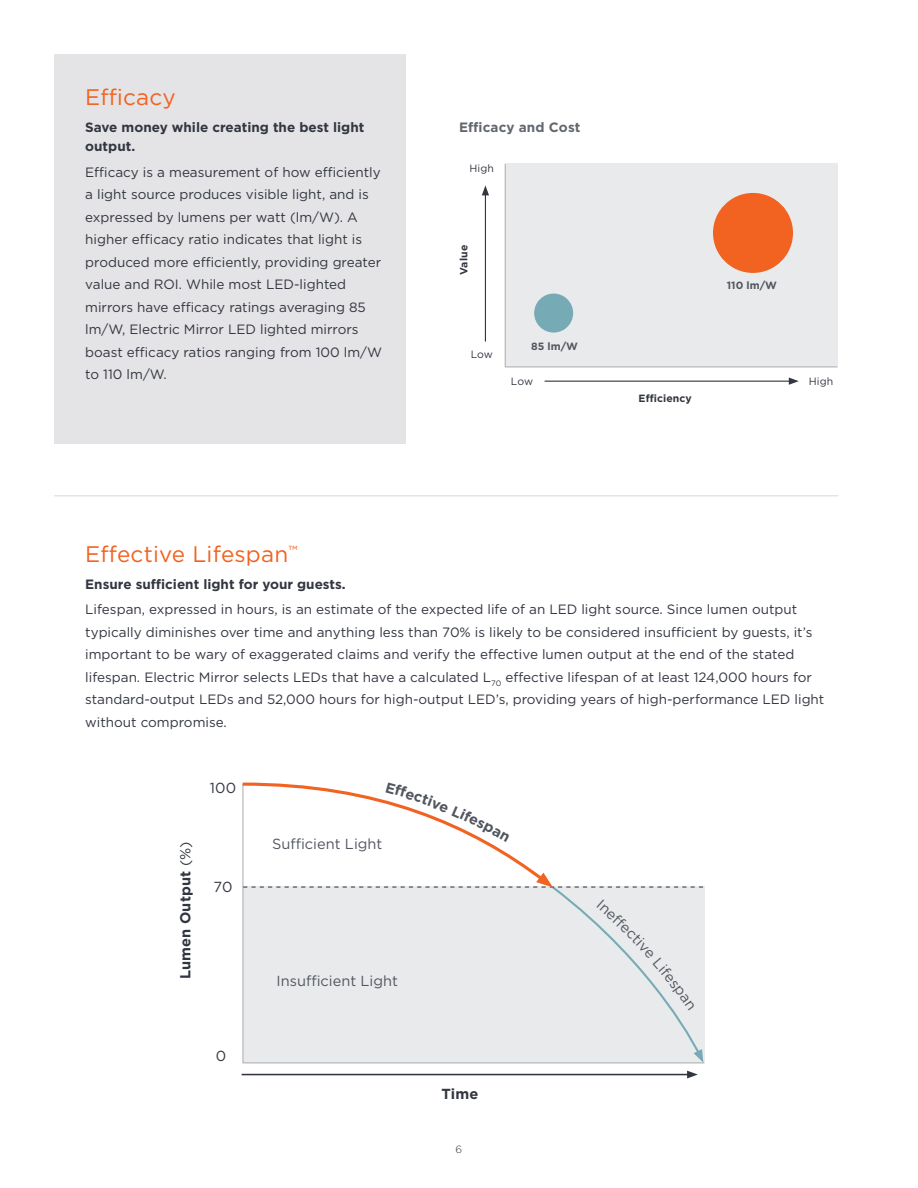
<style>
.page{position:relative;width:918px;height:1188px;background:#fff}
.page>*{position:absolute;margin:0;border:0;box-sizing:border-box;transform-origin:0 0}
.t1{font:22.5px "Gotham";letter-spacing:.01em;color:#f26221}
.t2{font:14.55px "Gotham";color:#52565f}
.t3{font:700 14.55px "Gotham";letter-spacing:.01em;color:#323640}
.t4{font:14.55px "Gotham";color:#323640}
.t5{font:13.5px/22.5px "Gotham";color:#323640}
.t6{font:700 13.5px/19.5px "Gotham";color:#323640}
.t7{font:700 13.5px "Gotham";letter-spacing:.01em;color:#62666e}
.t8{font:700 10.5px "Gotham";letter-spacing:.01em;color:#323640}
.t9{font:10.5px "Gotham";letter-spacing:.01em;color:#323640}
.t10{font:700 10.5px "Gotham";color:#52565f}
.t11{font:300 10.5px "Gotham";color:#323640}
.s1{font-weight:400}
</style>
<div class="page">
<div style="left:54px;top:54px;width:352px;height:390px;background:#e4e4e6"></div>
<hr style="left:242px;top:1074px;width:448px;height:1px;background:#323640">
<svg style="left:687px;top:1071px;width:11px;height:7px"></svg>
<hr style="left:243px;top:1063px;width:461px;height:1px;background:#aaabaf">
<div style="left:505px;top:164px;width:333px;height:203px;background:#e9eaeb"></div>
<hr style="left:505px;top:164px;width:1px;height:203px;background:#aaabaf">
<hr style="left:505px;top:367px;width:332px;height:1px;background:#aaabaf">
<div style="left:534px;top:294px;width:39px;height:39px;background:#76aab5;border-radius:50%"></div>
<div style="left:713px;top:193px;width:80px;height:80px;background:#f26221;border-radius:50%"></div>
<hr style="left:545px;top:381px;width:246px;height:1px;background:#323640">
<svg style="left:789px;top:378px;width:10px;height:7px"></svg>
<hr style="left:485px;top:193px;width:1px;height:149px;background:#323640">
<svg style="left:482px;top:185px;width:7px;height:10px"></svg>
<hr style="left:54px;top:495px;width:784px;height:1px;background:#e4e4e6">
<svg style="left:242px;top:782px;width:461px;height:281px"></svg>
<p class="t1" style="left:85px;top:83px;width:92px">Efficacy</p>
<p class="t6" style="left:85px;top:117px;width:281px">Save money while creating the best light output.</p>
<p class="t5" style="left:85px;top:160px;width:298px">Efficacy is a measurement of how efficiently a light source produces visible light, and is expressed by lumens per watt (lm/W). A higher efficacy ratio indicates that light is produced more efficiently, providing greater value and ROI. While most LED-lighted mirrors have efficacy ratings averaging 85 lm/W, Electric Mirror LED lighted mirrors boast efficacy ratios ranging from 100 lm/W to 110 lm/W.</p>
<p class="t7" style="left:459px;top:118px;width:123px">Efficacy and Cost</p>
<p class="t9" style="left:470px;top:161px;width:26px">High</p>
<p class="t8" style="left:457px;top:275px;width:31px;rotate:-90deg">Value</p>
<p class="t10" style="left:727px;top:278px;width:52px">110 lm/W</p>
<p class="t9" style="left:471px;top:348px;width:24px">Low</p>
<p class="t10" style="left:531px;top:339px;width:48px">85 lm/W</p>
<p class="t9" style="left:511px;top:374px;width:24px">Low</p>
<p class="t9" style="left:809px;top:374px;width:26px">High</p>
<p class="t8" style="left:639px;top:391px;width:55px">Efficiency</p>
<p class="t1" style="left:85px;top:540px;width:214px">Effective Lifespan<sup>™</sup></p>
<p class="t6" style="left:85px;top:574px;width:262px">Ensure sufficient light for your guests.</p>
<p class="t5" style="left:85px;top:598px;width:741px">Lifespan, expressed in hours, is an estimate of the expected life of an LED light source. Since lumen output typically diminishes over time and anything less than 70% is likely to be considered insufficient by guests, it’s important to be wary of exaggerated claims and verify the effective lumen output at the end of the stated lifespan. Electric Mirror selects LEDs that have a calculated L<sub>70</sub> effective lifespan of at least 124,000 hours for standard-output LEDs and 52,000 hours for high-output LED’s, providing years of high-performance LED light without compromise.</p>
<p class="t4" style="left:210px;top:778px;width:28px">100</p>
<p class="t3" style="left:176px;top:979px;width:140px;rotate:-90deg">Lumen Output <span class="s1">(%)</span></p>
<p class="t4" style="left:214px;top:878px;width:20px">70</p>
<p class="t4" style="left:216px;top:1047px;width:12px">0</p>
<p class="t2" style="left:272px;top:834px;width:112px">Sufficient Light</p>
<p class="t2" style="left:277px;top:972px;width:123px">Insufficient Light</p>
<p class="t3" style="left:441px;top:1085px;width:38px">Time</p>
<p class="t11" style="left:456px;top:1144px;width:8px">6</p>
</div>
